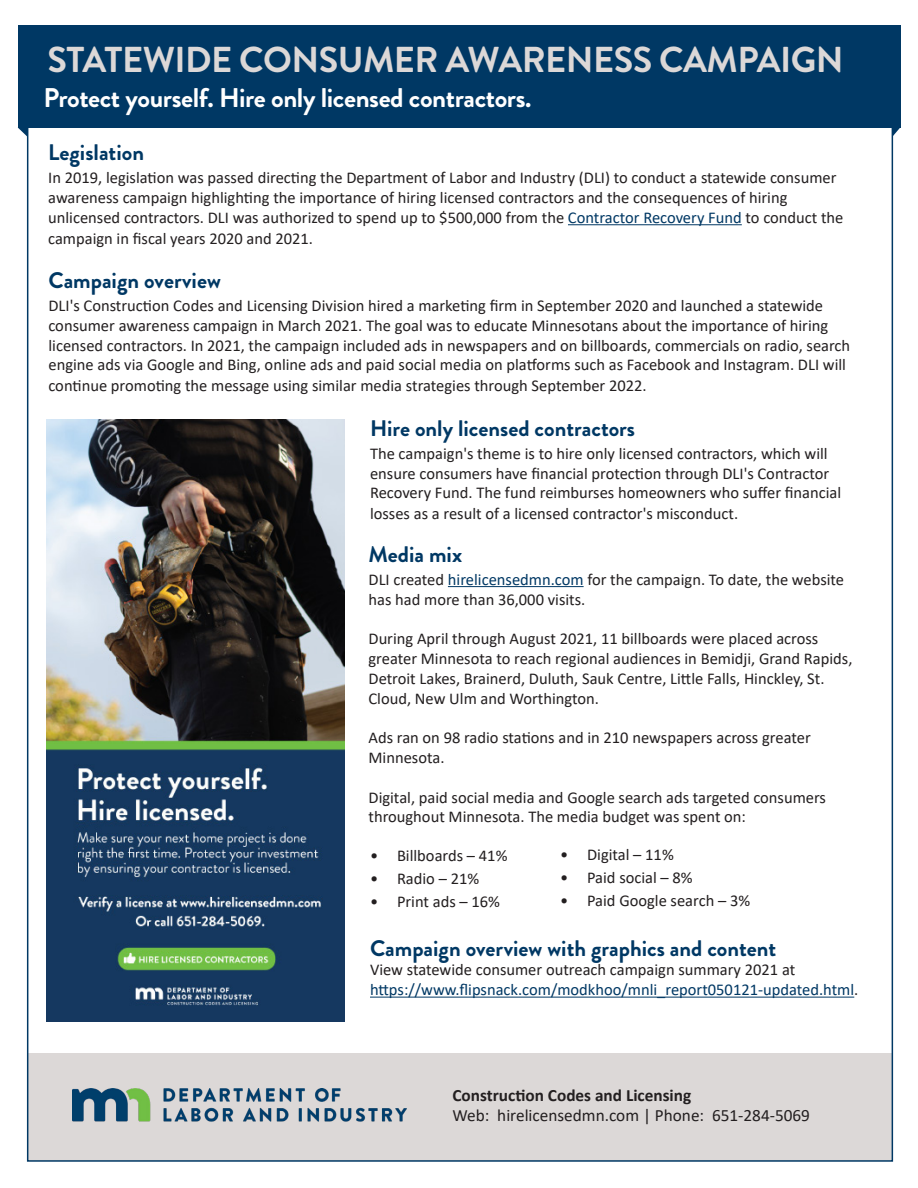
<style>
.page{position:relative;width:918px;height:1188px;background:#fff}
.page>*{position:absolute;margin:0;border:0;box-sizing:border-box;transform-origin:0 0}
.t1{font:700 36px "Brandon Grotesque";letter-spacing:-.015em;color:#dcd8d7}
.t2{font:700 27px "Brandon Grotesque";letter-spacing:-.015em;color:#fff}
.t3{font:700 22.5px "Brandon Grotesque";color:#003864}
.t4{font:17.25px "Calibri";color:#231f20}
.t5{font:700 17.25px "Calibri";color:#231f20}
.t6{font:16.5px/19.8px "Calibri";color:#231f20}
.t7{font:16.5px/19.8px "Calibri";color:#003864}
.s1{color:#003864}
.s2{color:#231f20}
</style>
<div class="page">
<svg style="left:18px;top:127px;width:9px;height:9px"></svg>
<svg style="left:893px;top:127px;width:7px;height:9px"></svg>
<div style="left:27px;top:1053px;width:865px;height:108px;background:#dcd8d7"></div>
<div style="left:18px;top:25px;width:882px;height:102px;background:#003864"></div>
<hr style="left:370px;top:997px;width:484px;height:1px;background:#003864">
<hr style="left:568px;top:224px;width:174px;height:1px;background:#003864">
<hr style="left:448px;top:586px;width:136px;height:1px;background:#003864">
<img style="left:47px;top:419px;width:298px;height:602px">
<img style="left:73px;top:1088px;width:334px;height:34px">
<h1 class="t1" style="left:47px;top:34px;width:798px">STATEWIDE CONSUMER AWARENESS CAMPAIGN</h1>
<h2 class="t2" style="left:44px;top:78px;width:489px">Protect yourself. Hire only licensed contractors.</h2>
<h3 class="t3" style="left:48px;top:137px;width:97px">Legislation</h3>
<p class="t6" style="left:48px;top:167px;width:797px">In 2019, legislation was passed directing the Department of Labor and Industry (DLI) to conduct a statewide consumer awareness campaign highlighting the importance of hiring licensed contractors and the consequences of hiring unlicensed contractors. DLI was authorized to spend up to $500,000 from the <span class="s1">Contractor Recovery Fund</span> to conduct the campaign in fiscal years 2020 and 2021.</p>
<h3 class="t3" style="left:48px;top:265px;width:174px">Campaign overview</h3>
<p class="t6" style="left:48px;top:295px;width:803px">DLI's Construction Codes and Licensing Division hired a marketing firm in September 2020 and launched a statewide consumer awareness campaign in March 2021. The goal was to educate Minnesotans about the importance of hiring licensed contractors. In 2021, the campaign included ads in newspapers and on billboards, commercials on radio, search engine ads via Google and Bing, online ads and paid social media on platforms such as Facebook and Instagram. DLI will continue promoting the message using similar media strategies through September 2022.</p>
<h3 class="t3" style="left:370px;top:412px;width:267px">Hire only licensed contractors</h3>
<p class="t6" style="left:370px;top:443px;width:473px">The campaign's theme is to hire only licensed contractors, which will ensure consumers have financial protection through DLI's Contractor<br>Recovery Fund. The fund reimburses homeowners who suffer financial</p>
<p class="t6" style="left:370px;top:503px;width:370px">losses as a result of a licensed contractor's misconduct.</p>
<h3 class="t3" style="left:369px;top:538px;width:95px">Media mix</h3>
<p class="t6" style="left:369px;top:569px;width:477px">DLI created <span class="s1">hirelicensedmn.com</span> for the campaign. To date, the website has had more than 36,000 visits.</p>
<p class="t6" style="left:369px;top:628px;width:485px">During April through August 2021, 11 billboards were placed across greater Minnesota to reach regional audiences in Bemidji, Grand Rapids, Detroit Lakes, Brainerd, Duluth, Sauk Centre, Little Falls, Hinckley, St.<br>Cloud, New Ulm and Worthington.</p>
<p class="t6" style="left:369px;top:727px;width:444px">Ads ran on 98 radio stations and in 210 newspapers across greater<br>Minnesota.</p>
<p class="t6" style="left:369px;top:787px;width:459px">Digital, paid social media and Google search ads targeted consumers throughout Minnesota. The media budget was spent on:</p>
<p class="t6" style="left:370px;top:845px;width:139px">• Billboards – 41%</p>
<p class="t6" style="left:560px;top:845px;width:115px">• Digital – 11%</p>
<p class="t6" style="left:370px;top:868px;width:111px">• Radio – 21%</p>
<p class="t6" style="left:560px;top:868px;width:134px">• Paid social – 8%</p>
<p class="t6" style="left:370px;top:891px;width:132px">• Print ads – 16%</p>
<p class="t6" style="left:560px;top:891px;width:192px">• Paid Google search – 3%</p>
<h3 class="t3" style="left:370px;top:932px;width:408px">Campaign overview with graphics and content</h3>
<p class="t7" style="left:370px;top:960px;width:490px"><span class="s2">View statewide consumer outreach campaign summary 2021 at </span>https://www.flipsnack.com/modkhoo/mnli_report050121-updated.html<span class="s2">.</span></p>
<h4 class="t5" style="left:453px;top:1083px;width:240px">Construction Codes and Licensing</h4>
<p class="t4" style="left:453px;top:1104px;width:359px">Web: hirelicensedmn.com | Phone: 651-284-5069</p>
</div>
